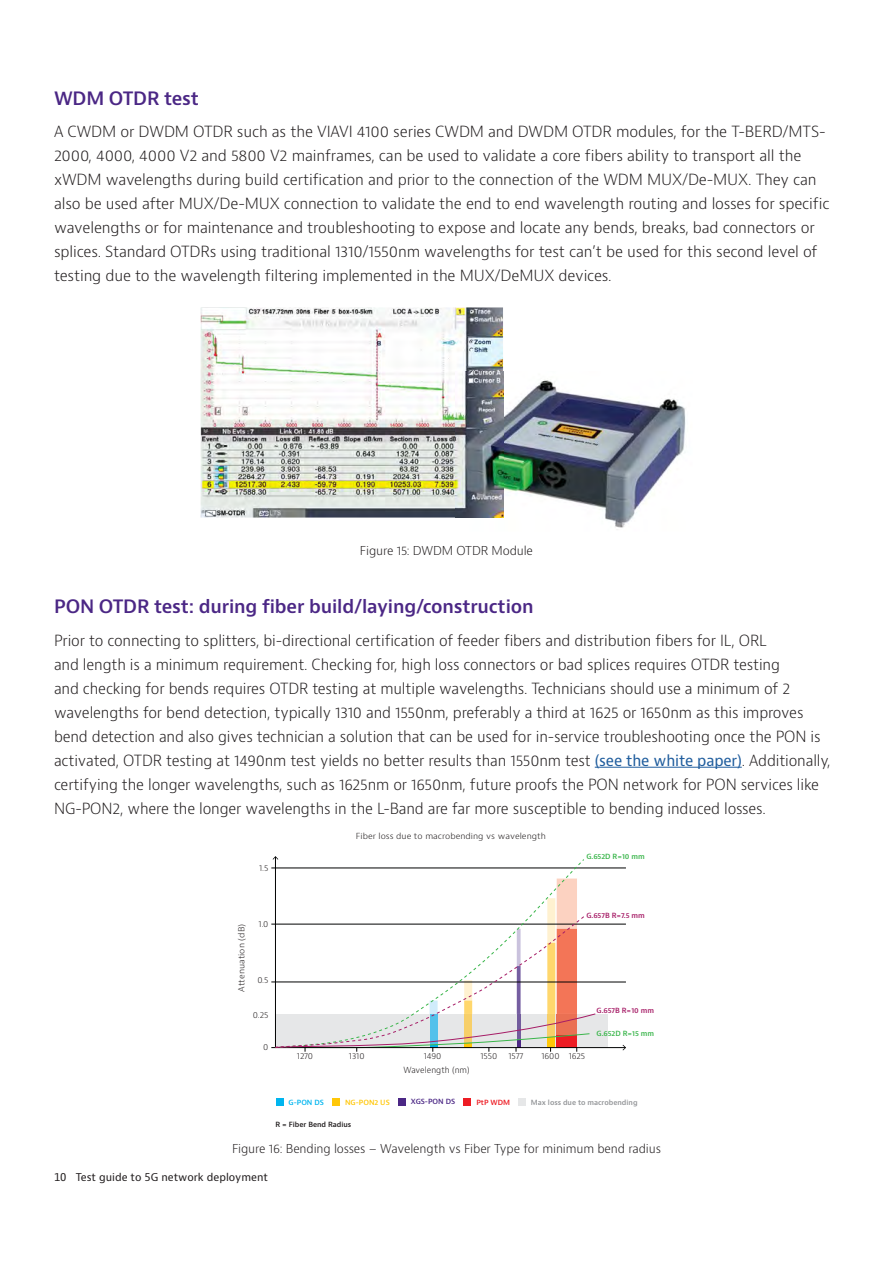
<style>
.page{position:relative;width:893px;height:1263px;background:#fff}
.page>*{position:absolute;margin:0;border:0;box-sizing:border-box;transform-origin:0 0}
.t1{font:600 18px "Bernino Sans";letter-spacing:-.01em;color:#4b2785}
.t2{font:300 15px/24px "Bernino Sans";letter-spacing:-.01em;color:#231f20}
.t3{font:300 12px "Bernino Sans";letter-spacing:-.01em;color:#231f20}
.t4{font:10.5px "Bernino Sans";color:#231f20}
.t5{font:300 8.4px "Bernino Sans";color:#231f20}
.t6{font:300 8.1px "Bernino Sans";color:#221e1f;scale:1.08 1}
.t7{font:600 6.9px "Bernino Sans";color:#a61c66}
.t8{font:600 6.9px "Bernino Sans";letter-spacing:-.005em;color:#39b54a}
.t9{font:600 6.9px "Bernino Sans";color:#939598}
.t10{font:600 6.9px "Bernino Sans";color:#231f20}
.t11{font:600 6.9px "Bernino Sans";color:#ffc708}
.t12{font:600 6.9px "Bernino Sans";color:#4b2785}
.t13{font:600 6.9px "Bernino Sans";color:#00b5ef}
.t14{font:600 6.9px "Bernino Sans";color:#ed1c24}
.s1{font-weight:400;color:#215e9e}
</style>
<div class="page">
<hr style="left:594px;top:767px;width:147px;height:1px;background:#215e9e">
<div style="left:275px;top:1014px;width:332px;height:33px;background:#e6e7e8"></div>
<hr style="left:271px;top:982px;width:355px;height:1px;background:#010202">
<hr style="left:271px;top:924px;width:355px;height:1px;background:#010202">
<hr style="left:271px;top:1047px;width:354px;height:1px;background:#010202">
<svg style="left:622px;top:1045px;width:4px;height:5px"></svg>
<hr style="left:275px;top:857px;width:1px;height:191px;background:#010202">
<svg style="left:272px;top:856px;width:6px;height:4px"></svg>
<hr style="left:271px;top:868px;width:355px;height:1px;background:#010202">
<svg style="left:291px;top:862px;width:291px;height:17px"></svg>
<div style="left:276px;top:1099px;width:7px;height:7px;background:#00b5ef"></div>
<div style="left:332px;top:1099px;width:8px;height:7px;background:#ffc708"></div>
<div style="left:398px;top:1099px;width:8px;height:7px;background:#4b2785"></div>
<div style="left:463px;top:1099px;width:8px;height:7px;background:#ed1c24"></div>
<div style="left:518px;top:1099px;width:7px;height:7px;background:#e6e7e8"></div>
<svg style="left:275px;top:879px;width:321px;height:173px"></svg>
<img style="left:200px;top:307px;width:303px;height:211px">
<img style="left:503px;top:371px;width:183px;height:157px">
<img style="left:455px;top:371px;width:48px;height:147px">
<p class="t1" style="left:54px;top:91px;width:146px">WDM OTDR test</p>
<p class="t2" style="left:54px;top:121px;width:777px">A CWDM or DWDM OTDR such as the VIAVI 4100 series CWDM and DWDM OTDR modules, for the T-BERD/MTS-2000, 4000, 4000 V2 and 5800 V2 mainframes, can be used to validate a core fibers ability to transport all the xWDM wavelengths during build certification and prior to the connection of the WDM MUX/De-MUX. They can also be used after MUX/De-MUX connection to validate the end to end wavelength routing and losses for specific wavelengths or for maintenance and troubleshooting to expose and locate any bends, breaks, bad connectors or splices. Standard OTDRs using traditional 1310/1550nm wavelengths for test can’t be used for this second level of testing due to the wavelength filtering implemented in the MUX/DeMUX devices.</p>
<p class="t3" style="left:360px;top:546px;width:175px">Figure 15: DWDM OTDR Module</p>
<p class="t1" style="left:54px;top:600px;width:481px">PON OTDR test: during fiber build/laying/construction</p>
<p class="t2" style="left:54px;top:630px;width:778px">Prior to connecting to splitters, bi-directional certification of feeder fibers and distribution fibers for IL, ORL<br>and length is a minimum requirement. Checking for, high loss connectors or bad splices requires OTDR testing<br>and checking for bends requires OTDR testing at multiple wavelengths. Technicians should use a minimum of 2 wavelengths for bend detection, typically 1310 and 1550nm, preferably a third at 1625 or 1650nm as this improves bend detection and also gives technician a solution that can be used for in-service troubleshooting once the PON is activated, OTDR testing at 1490nm test yields no better results than 1550nm test <span class="s1">(see the white paper)</span>. Additionally, certifying the longer wavelengths, such as 1625nm or 1650nm, future proofs the PON network for PON services like NG-PON2, where the longer wavelengths in the L-Band are far more susceptible to bending induced losses.</p>
<p class="t6" style="left:356px;top:832px;width:177px">Fiber loss due to macrobending vs wavelength</p>
<p class="t5" style="left:259px;top:864px;width:11px">1.5</p>
<p class="t8" style="left:586px;top:853px;width:60px">G.652D R=10 mm</p>
<p class="t5" style="left:258px;top:920px;width:11px">1.0</p>
<p class="t6" style="left:238px;top:992px;width:64px;rotate:-90deg">Attenuation (dB)</p>
<p class="t5" style="left:257px;top:976px;width:13px">0.5</p>
<p class="t5" style="left:253px;top:1011px;width:17px">0.25</p>
<p class="t5" style="left:263px;top:1044px;width:7px">0</p>
<p class="t7" style="left:586px;top:913px;width:60px">G.657B R=7.5 mm</p>
<p class="t5" style="left:297px;top:1053px;width:18px">1270</p>
<p class="t5" style="left:349px;top:1053px;width:17px">1310</p>
<p class="t5" style="left:424px;top:1053px;width:19px">1490</p>
<p class="t5" style="left:403px;top:1066px;width:68px">Wavelength (nm)</p>
<p class="t5" style="left:480px;top:1053px;width:18px">1550</p>
<p class="t5" style="left:508px;top:1053px;width:17px">1577</p>
<p class="t5" style="left:541px;top:1053px;width:45px">1600 1625</p>
<p class="t7" style="left:596px;top:1008px;width:59px">G.657B R=10 mm</p>
<p class="t8" style="left:596px;top:1030px;width:59px">G.652D R=15 mm</p>
<p class="t13" style="left:288px;top:1099px;width:37px">G-PON DS</p>
<p class="t11" style="left:345px;top:1099px;width:46px">NG-PON2 US</p>
<p class="t12" style="left:411px;top:1099px;width:46px">XGS-PON DS</p>
<p class="t14" style="left:476px;top:1099px;width:35px">PtP WDM</p>
<p class="t9" style="left:531px;top:1099px;width:108px">Max loss due to macrobending</p>
<p class="t10" style="left:275px;top:1121px;width:77px">R = Fiber Bend Radius</p>
<p class="t3" style="left:232px;top:1144px;width:430px">Figure 16: Bending losses – Wavelength vs Fiber Type for minimum bend radius</p>
<p class="t4" style="left:54px;top:1173px;width:215px">10 Test guide to 5G network deployment</p>
</div>
